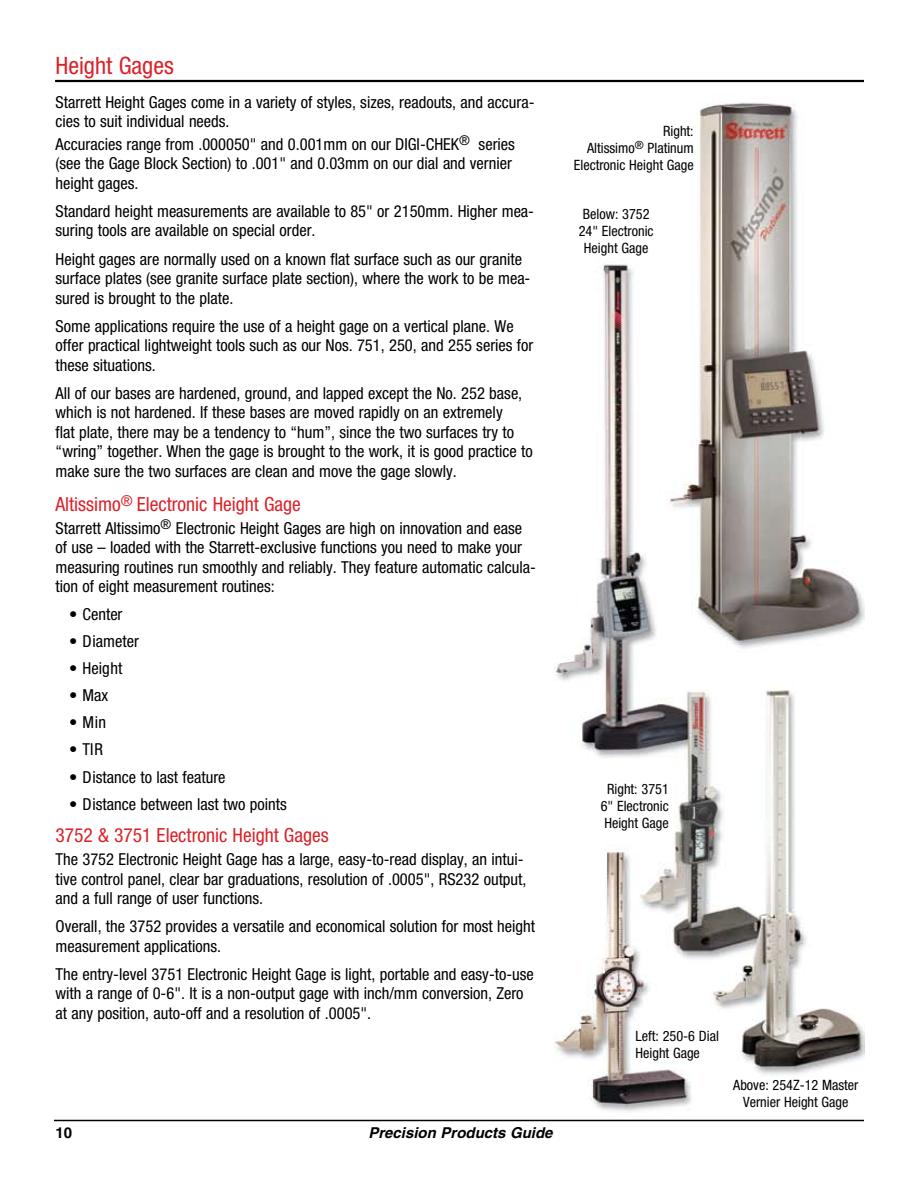
<style>
.page{position:relative;width:918px;height:1188px;background:#fff}
.page>*{position:absolute;margin:0;border:0;box-sizing:border-box;transform-origin:0 0}
.t1{font:condensed 24px "Helvetica Neue";color:#da2128}
.t2{font:condensed 19.5px "Helvetica Neue";color:#da2128}
.t3{font:condensed 16.5px/19.5px "Helvetica Neue";color:#000}
.t4{font:italic 700 15px "Helvetica";color:#000}
.t5{font:700 15px "Helvetica";color:#000}
.t6{font:condensed 14.25px/17.2px "Helvetica Neue";color:#000;text-align:center}
</style>
<div class="page">
<hr style="left:55px;top:80px;width:809px;height:2px;background:#000">
<hr style="left:54px;top:1120px;width:810px;height:1px;background:#000">
<img style="left:554px;top:102px;width:310px;height:1010px">
<h1 class="t1" style="left:56px;top:52px;width:120px">Height Gages</h1>
<p class="t3" style="left:56px;top:92px;width:481px">Starrett Height Gages come in a variety of styles, sizes, readouts, and accura&shy;cies to suit individual needs.</p>
<p class="t3" style="left:56px;top:134px;width:461px">Accuracies range from .000050" and 0.001mm on our DIGI-CHEK<sup>®</sup> series (see the Gage Block Section) to .001" and 0.03mm on our dial and vernier height gages.</p>
<p class="t3" style="left:56px;top:201px;width:480px">Standard height measurements are available to 85" or 2150mm. Higher mea&shy;suring tools are available on special order.</p>
<p class="t3" style="left:56px;top:249px;width:476px">Height gages are normally used on a known flat surface such as our granite surface plates (see granite surface plate section), where the work to be mea&shy;sured is brought to the plate.</p>
<p class="t3" style="left:56px;top:316px;width:479px">Some applications require the use of a height gage on a vertical plane. We offer practical lightweight tools such as our Nos. 751, 250, and 255 series for these situations.</p>
<p class="t3" style="left:56px;top:383px;width:479px">All of our bases are hardened, ground, and lapped except the No. 252 base, which is not hardened. If these bases are moved rapidly on an extremely<br>flat plate, there may be a tendency to “hum”, since the two surfaces try to “wring” together. When the gage is brought to the work, it is good practice to make sure the two surfaces are clean and move the gage slowly.</p>
<p class="t2" style="left:56px;top:493px;width:247px">Altissimo<sup>®</sup> Electronic Height Gage</p>
<p class="t3" style="left:56px;top:518px;width:482px">Starrett Altissimo<sup>®</sup> Electronic Height Gages are high on innovation and ease of use – loaded with the Starrett-exclusive functions you need to make your measuring routines run smoothly and reliably. They feature automatic calcula&shy;tion of eight measurement routines:</p>
<p class="t3" style="left:69px;top:604px;width:55px">• Center</p>
<p class="t3" style="left:69px;top:632px;width:71px">• Diameter</p>
<p class="t3" style="left:69px;top:659px;width:55px">• Height</p>
<p class="t3" style="left:69px;top:686px;width:41px">• Max</p>
<p class="t3" style="left:69px;top:713px;width:38px">• Min</p>
<p class="t3" style="left:69px;top:740px;width:35px">• TIR</p>
<p class="t3" style="left:69px;top:767px;width:158px">• Distance to last feature</p>
<p class="t3" style="left:69px;top:794px;width:219px">• Distance between last two points</p>
<p class="t2" style="left:56px;top:824px;width:275px">3752 &amp; 3751 Electronic Height Gages</p>
<p class="t3" style="left:56px;top:849px;width:472px">The 3752 Electronic Height Gage has a large, easy-to-read display, an intui&shy;tive control panel, clear bar graduations, resolution of .0005", RS232 output, and a full range of user functions.</p>
<p class="t3" style="left:56px;top:917px;width:481px">Overall, the 3752 provides a versatile and economical solution for most height measurement applications.</p>
<p class="t3" style="left:56px;top:964px;width:480px">The entry-level 3751 Electronic Height Gage is light, portable and easy-to-use with a range of 0-6". It is a non-output gage with inch/mm conversion, Zero at any position, auto-off and a resolution of .0005".</p>
<p class="t5" style="left:56px;top:1124px;width:18px">10</p>
<p class="t4" style="left:368px;top:1124px;width:186px">Precision Products Guide</p>
<p class="t6" style="left:574px;top:122px;width:121px;text-align:right">Right:<br>Altissimo<sup>®</sup> Platinum<br>Electronic Height Gage</p>
<p class="t6" style="left:579px;top:205px;width:76px">Below: 3752<br>24" Electronic<br>Height Gage</p>
<p class="t6" style="left:601px;top:780px;width:70px">Right: 3751<br>6" Electronic<br>Height Gage</p>
<p class="t6" style="left:636px;top:1027px;width:85px;text-align:left">Left: 250-6 Dial<br>Height Gage</p>
<p class="t6" style="left:733px;top:1076px;width:127px">Above: 254Z-12 Master<br>Vernier Height Gage</p>
</div>
